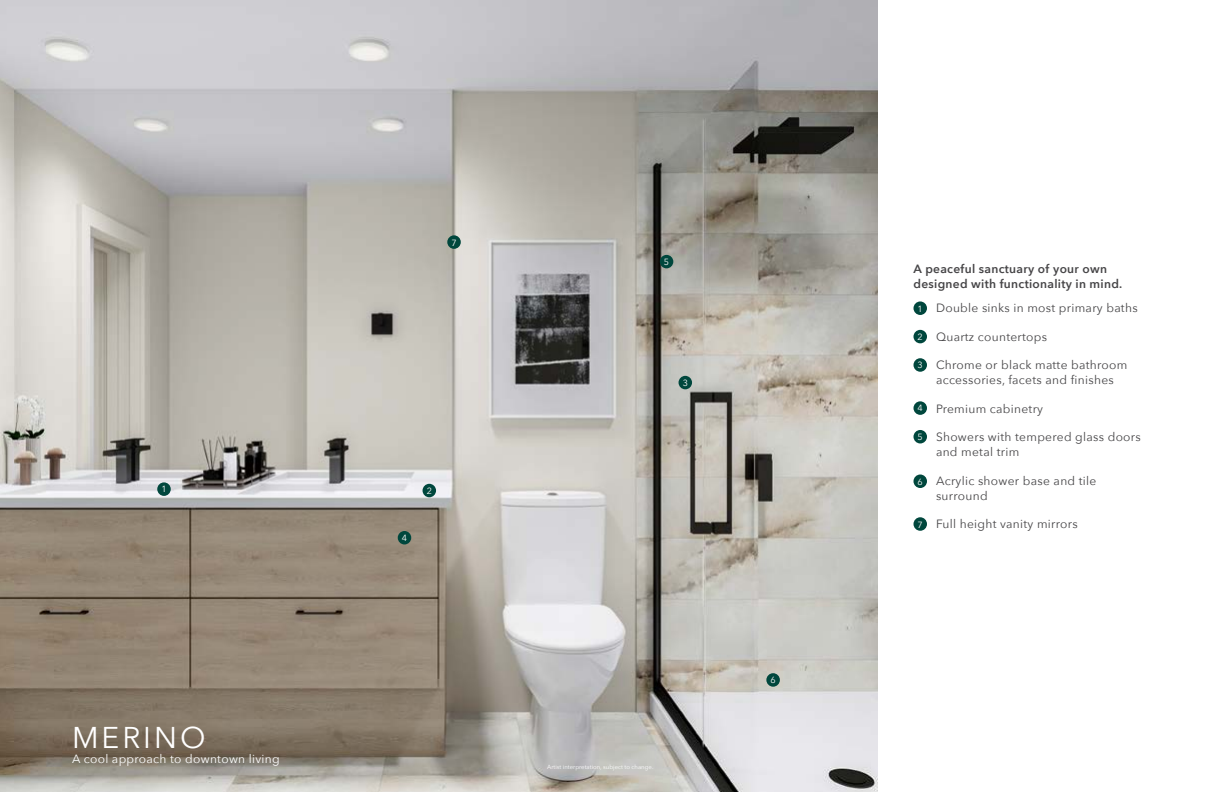
<style>
.page{position:relative;width:1224px;height:792px;background:#fff}
.page>*{position:absolute;margin:0;border:0;box-sizing:border-box;transform-origin:0 0}
.t1{font:30px "Avenir Next";letter-spacing:.1em;color:#fff}
.t2{font:12px/15px "Avenir Next";letter-spacing:.025em;color:#464547}
.t3{font:600 12px/15px "Avenir Next";letter-spacing:.025em;color:#464547}
.t4{font:12px "Avenir Next";letter-spacing:.025em;color:#fff}
.t5{font:9px "Avenir Next";color:#fff}
.t6{font:6px "Avenir Next";color:#fff}
</style>
<div class="page">
<img style="left:0;top:0;width:878px;height:792px">
<div style="left:157px;top:482px;width:14px;height:14px;background:#00473d;border-radius:50%"></div>
<div style="left:423px;top:484px;width:13px;height:13px;background:#00473d;border-radius:50%"></div>
<div style="left:679px;top:376px;width:13px;height:13px;background:#00473d;border-radius:50%"></div>
<div style="left:398px;top:531px;width:13px;height:13px;background:#00473d;border-radius:50%"></div>
<div style="left:660px;top:255px;width:13px;height:13px;background:#00473d;border-radius:50%"></div>
<div style="left:766px;top:673px;width:14px;height:14px;background:#00473d;border-radius:50%"></div>
<div style="left:447px;top:235px;width:14px;height:14px;background:#00473d;border-radius:50%"></div>
<div style="left:914px;top:401px;width:13px;height:14px;background:#00473d;border-radius:50%"></div>
<div style="left:913px;top:475px;width:14px;height:13px;background:#00473d;border-radius:50%"></div>
<div style="left:913px;top:330px;width:14px;height:13px;background:#00473d;border-radius:50%"></div>
<div style="left:914px;top:301px;width:13px;height:14px;background:#00473d;border-radius:50%"></div>
<div style="left:914px;top:517px;width:13px;height:14px;background:#00473d;border-radius:50%"></div>
<div style="left:914px;top:358px;width:13px;height:14px;background:#00473d;border-radius:50%"></div>
<div style="left:913px;top:430px;width:14px;height:13px;background:#00473d;border-radius:50%"></div>
<p class="t5" style="left:451px;top:235px;width:7px">7</p>
<p class="t5" style="left:161px;top:482px;width:7px">1</p>
<p class="t5" style="left:427px;top:483px;width:7px">2</p>
<h1 class="t1" style="left:72px;top:713px;width:135px">MERINO</h1>
<p class="t4" style="left:72px;top:749px;width:209px">A cool approach to downtown living</p>
<p class="t5" style="left:402px;top:530px;width:7px">4</p>
<p class="t5" style="left:664px;top:254px;width:7px">5</p>
<p class="t5" style="left:683px;top:375px;width:7px">3</p>
<p class="t6" style="left:547px;top:762px;width:108px">Artist interpretation, subject to change.</p>
<p class="t5" style="left:771px;top:672px;width:7px">6</p>
<p class="t3" style="left:914px;top:261px;width:210px">A peaceful sanctuary of your own designed with functionality in mind.</p>
<p class="t2" style="left:936px;top:300px;width:203px">Double sinks in most primary baths</p>
<p class="t2" style="left:936px;top:329px;width:113px">Quartz countertops</p>
<p class="t2" style="left:936px;top:357px;width:193px">Chrome or black matte bathroom accessories, facets and finishes</p>
<p class="t2" style="left:936px;top:401px;width:109px">Premium cabinetry</p>
<p class="t2" style="left:936px;top:429px;width:206px">Showers with tempered glass doors and metal trim</p>
<p class="t2" style="left:936px;top:473px;width:162px">Acrylic shower base and tile surround</p>
<p class="t2" style="left:936px;top:516px;width:143px">Full height vanity mirrors</p>
<p class="t5" style="left:918px;top:301px;width:7px">1</p>
<p class="t5" style="left:918px;top:329px;width:7px">2</p>
<p class="t5" style="left:918px;top:357px;width:7px">3</p>
<p class="t5" style="left:918px;top:400px;width:7px">4</p>
<p class="t5" style="left:918px;top:430px;width:7px">5</p>
<p class="t5" style="left:918px;top:474px;width:7px">6</p>
<p class="t5" style="left:918px;top:517px;width:7px">7</p>
</div>
